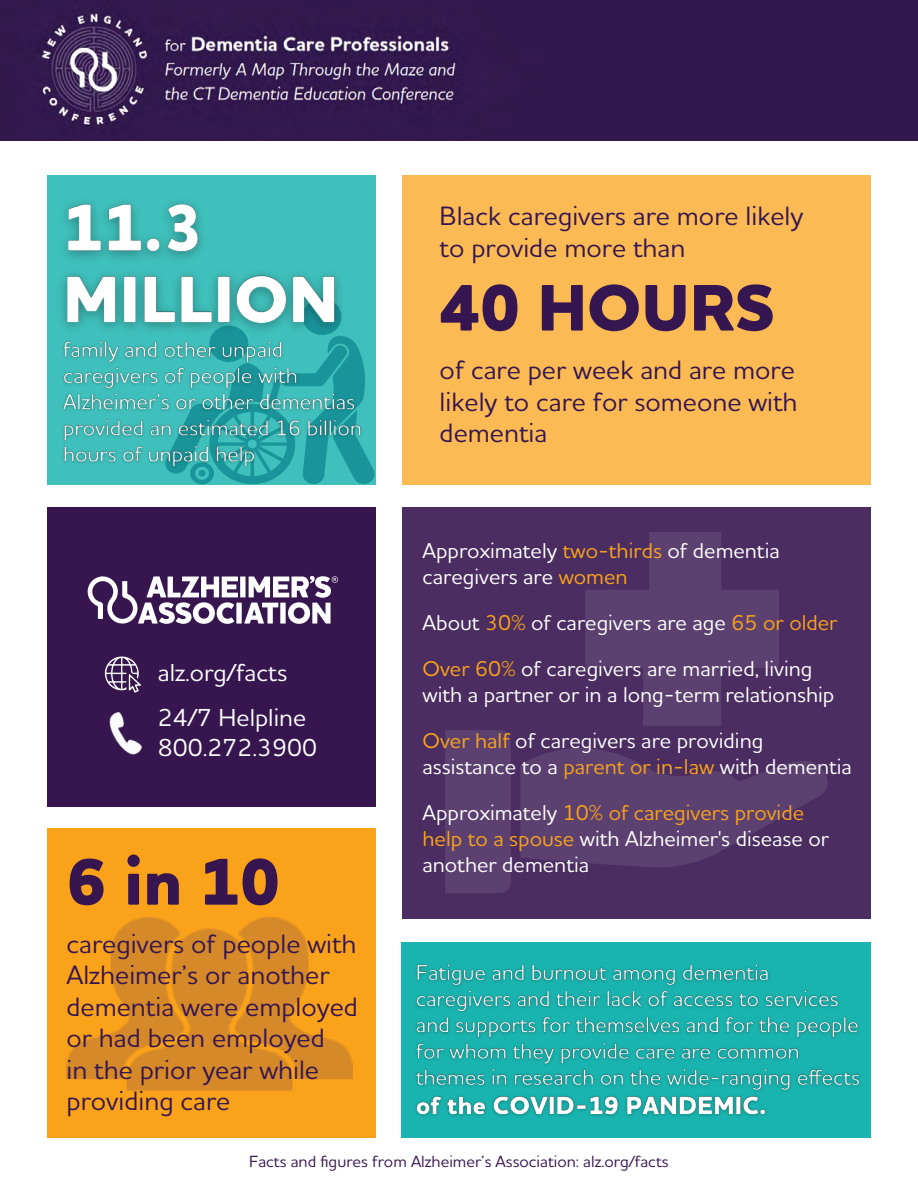
<style>
.page{position:relative;width:918px;height:1188px;background:#fff}
.page>*{position:absolute;margin:0;border:0;box-sizing:border-box;transform-origin:0 0}
.t1{font:800 66.9px "Houschka Alt Pro";color:#361650}
.t2{font:800 66.9px "Houschka Alt Pro";color:#371650}
.t3{font:500 27px/31.5px "Houschka Alt Pro";color:#361650}
.t4{font:500 25.05px/45px "Houschka Alt Pro";color:#fff}
.t5{font:500 21.75px/25.8px "Houschka Alt Pro";color:#fff}
.t6{font:500 21.75px "Houschka Alt Pro";color:#faa31a}
.t7{font:500 16.5px "Houschka Alt Pro";color:#371650}
.s1{color:#faa31a}
.s2{color:#fff}
</style>
<div class="page">
<img style="left:143px;top:273px;width:233px;height:237px">
<svg style="left:47px;top:175px;width:328px;height:309px;background:#3dbcb9"></svg>
<div style="left:402px;top:507px;width:469px;height:412px;background:#4b2d61"></div>
<img style="left:445px;top:532px;width:383px;height:361px">
<div style="left:47px;top:829px;width:328px;height:309px;background:#faa31a"></div>
<div style="left:402px;top:175px;width:469px;height:309px;background:#fbba53"></div>
<div style="left:47px;top:507px;width:328px;height:300px;background:#371650"></div>
<div style="left:402px;top:942px;width:469px;height:196px;background:#19b4af"></div>
<img style="left:104px;top:656px;width:37px;height:37px">
<img style="left:109px;top:712px;width:34px;height:43px">
<div style="left:240px;top:577px;width:6px;height:20px;background:#fff"></div>
<div style="left:236px;top:603px;width:6px;height:21px;background:#fff"></div>
<svg style="left:87px;top:576px;width:151px;height:48px"></svg>
<svg style="left:244px;top:576px;width:94px;height:48px"></svg>
<img style="left:67px;top:917px;width:285px;height:174px">
<img style="left:50px;top:186px;width:306px;height:157px">
<img style="left:58px;top:336px;width:310px;height:138px">
<img style="left:415px;top:964px;width:445px;height:152px">
<img style="left:0;top:0;width:918px;height:141px">
<p class="t3" style="left:440px;top:200px;width:365px">Black caregivers are more likely</p>
<p class="t3" style="left:440px;top:231px;width:247px">to provide more than</p>
<p class="t1" style="left:440px;top:265px;width:336px">40 HOURS</p>
<p class="t4" style="left:158px;top:649px;width:150px">alz.org/facts<br>24/7 Helpline</p>
<p class="t4" style="left:158px;top:724px;width:161px">800.272.3900</p>
<p class="t2" style="left:67px;top:839px;width:215px">6 in 10</p>
<p class="t3" style="left:67px;top:927px;width:293px">caregivers of people with<br>Alzheimer’s or another dementia were employed or had been employed</p>
<p class="t3" style="left:67px;top:1053px;width:254px">in the prior year while providing care</p>
<p class="t3" style="left:440px;top:354px;width:359px;text-align:justify">of care per week and are more likely to care for someone with dementia</p>
<p class="t5" style="left:422px;top:537px;width:359px">Approximately <span class="s1">two-thirds</span> of dementia caregivers are <span class="s1">women</span></p>
<p class="t5" style="left:422px;top:609px;width:417px">About <span class="s1">30%</span> of caregivers are age <span class="s1">65 or older</span></p>
<p class="t5" style="left:422px;top:655px;width:391px"><span class="s1">Over 60%</span> of caregivers are married, living</p>
<p class="t5" style="left:422px;top:681px;width:413px">with a partner or in a long-term relationship</p>
<p class="t5" style="left:422px;top:727px;width:342px"><span class="s1">Over half</span> of caregivers are providing</p>
<p class="t5" style="left:422px;top:753px;width:431px">assistance to a <span class="s1">parent or in-law</span> with dementia</p>
<p class="t6" style="left:422px;top:799px;width:383px"><span class="s2">Approximately</span> 10% of caregivers provide</p>
<p class="t5" style="left:422px;top:825px;width:408px"><span class="s1">help to a spouse</span> with Alzheimer's disease or</p>
<p class="t5" style="left:422px;top:851px;width:168px">another dementia</p>
<p class="t7" style="left:249px;top:1151px;width:421px">Facts and figures from Alzheimer’s Association: alz.org/facts</p>
</div>
